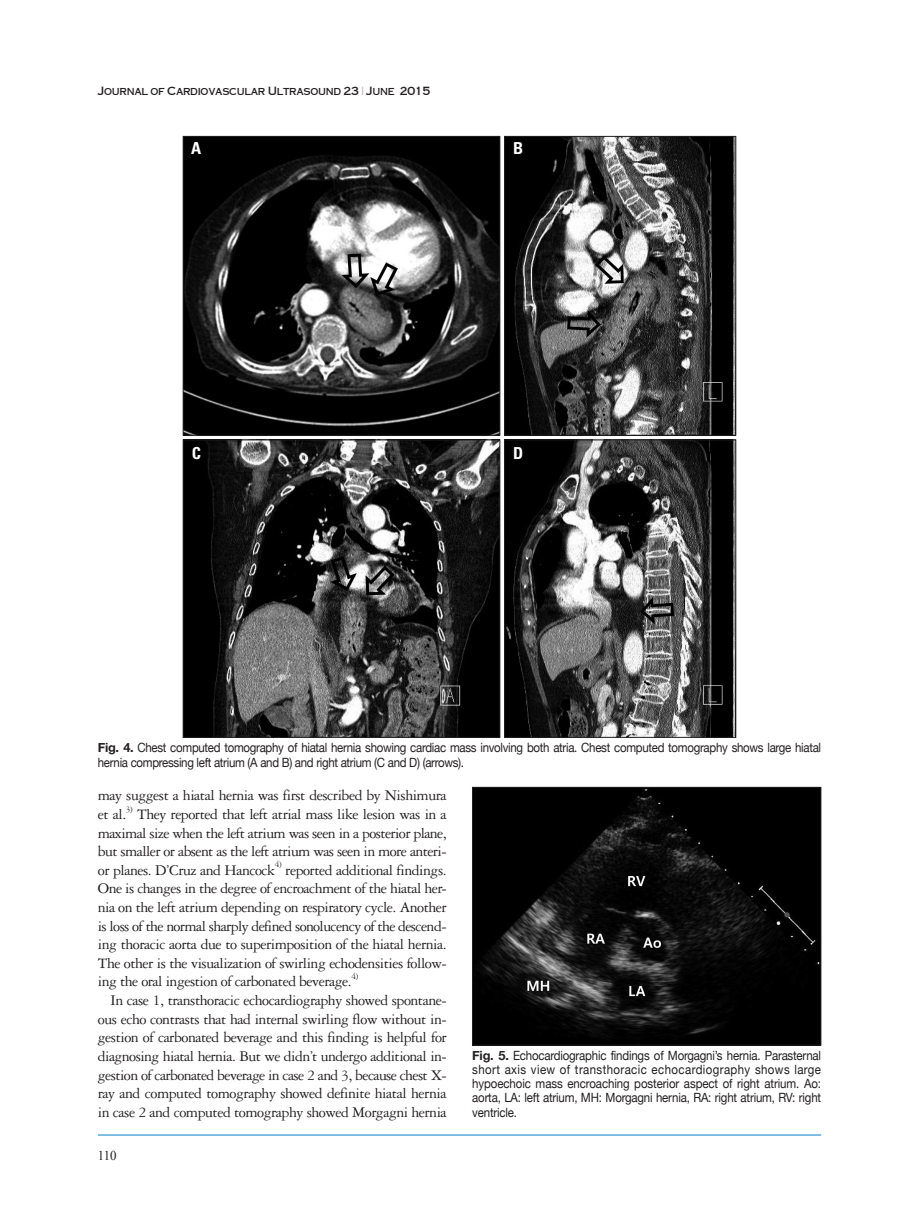
<style>
.page{position:relative;width:919px;height:1217px;background:#fff}
.page>*{position:absolute;margin:0;border:0;box-sizing:border-box;transform-origin:0 0}
.t1{font:700 condensed 16.5px "Univers LT Std";color:#fff}
.본문{font:15.75px/18.6px "Garamond 3 LT Std";letter-spacing:-.03em;color:#231f20;text-align:justify}
.t2{font:13.5px "Times New Roman";color:#231f20;scale:.95 1}
.그림제목{font:12.75px/14.1px "Helvetica Neue";letter-spacing:-.025em;color:#231f20;scale:.9 1}
.t3{font:700 11.25px "Metalcut";letter-spacing:-.025em;color:#231f20}
.본문-2{font:9.15px "Garamond 3 LT Std";color:#231f20}
.s1{color:#bcbdc0}
.s2{font-weight:700}
</style>
<div class="page">
<hr style="left:98px;top:1134px;width:723px;height:1px;background:#0081c7">
<img style="left:185px;top:138px;width:313px;height:295px">
<div style="left:183px;top:136px;width:317px;height:299px;border:1px solid #231f20"></div>
<img style="left:506px;top:138px;width:228px;height:295px">
<div style="left:504px;top:136px;width:232px;height:299px;border:1px solid #231f20"></div>
<img style="left:185px;top:441px;width:313px;height:294px">
<div style="left:183px;top:439px;width:317px;height:298px;border:1px solid #231f20"></div>
<img style="left:506px;top:441px;width:228px;height:294px">
<div style="left:504px;top:439px;width:232px;height:298px;border:1px solid #231f20"></div>
<img style="left:474px;top:789px;width:345px;height:254px">
<div style="left:472px;top:787px;width:349px;height:258px;border:1px solid #231f20"></div>
<p class="t3" style="left:98px;top:84px;width:334px">Journal of Cardiovascular Ultrasound 23 <span class="s1">|</span> June 2015</p>
<p class="t1" style="left:191px;top:138px;width:12px">A</p>
<p class="t1" style="left:513px;top:138px;width:12px">B</p>
<p class="t1" style="left:192px;top:443px;width:11px">C</p>
<p class="t1" style="left:513px;top:443px;width:12px">D</p>
<p class="그림제목" style="left:98px;top:741px;width:805px"><span class="s2">Fig. 4.</span> Chest computed tomography of hiatal hernia showing cardiac mass involving both atria. Chest computed tomography shows large hiatal hernia compressing left atrium (A and B) and right atrium (C and D) (arrows).</p>
<p class="본문" style="left:98px;top:786px;width:350px">may suggest a hiatal hernia was first described by Nishimura et al.</p>
<p class="본문-2" style="left:126px;top:803px;width:8px">3)</p>
<p class="본문" style="left:98px;top:804px;width:350px;text-indent:39px">They reported that left atrial mass like lesion was in a maximal size when the left atrium was seen in a posterior plane, but smaller or absent as the left atrium was seen in more anteri&shy;or planes. D’Cruz and Hancock</p>
<p class="본문-2" style="left:275px;top:859px;width:8px">4)</p>
<p class="본문" style="left:98px;top:860px;width:350px;text-indent:187px">reported additional findings.<br>One is changes in the degree of encroachment of the hiatal her&shy;nia on the left atrium depending on respiratory cycle. Another is loss of the normal sharply defined sonolucency of the descend&shy;ing thoracic aorta due to superimposition of the hiatal hernia.<br>The other is the visualization of swirling echodensities follow&shy;ing the oral ingestion of carbonated beverage.</p>
<p class="본문-2" style="left:351px;top:971px;width:8px">4)</p>
<p class="본문" style="left:98px;top:990px;width:350px;text-indent:13px">In case 1, transthoracic echocardiography showed spontane&shy;ous echo contrasts that had internal swirling flow without in&shy;gestion of carbonated beverage and this finding is helpful for diagnosing hiatal hernia. But we didn’t undergo additional in&shy;gestion of carbonated beverage in case 2 and 3, because chest X&shy;ray and computed tomography showed definite hiatal hernia in case 2 and computed tomography showed Morgagni hernia</p>
<p class="t2" style="left:98px;top:1146px;width:21px">110</p>
<p class="그림제목" style="left:472px;top:1048px;width:389px;text-align:justify"><span class="s2">Fig. 5.</span> Echocardiographic findings of Morgagni’s hernia. Parasternal short axis view of transthoracic echocardiography shows large hypoechoic mass encroaching posterior aspect of right atrium. Ao: aorta, LA: left atrium, MH: Morgagni hernia, RA: right atrium, RV: right ventricle.</p>
</div>
